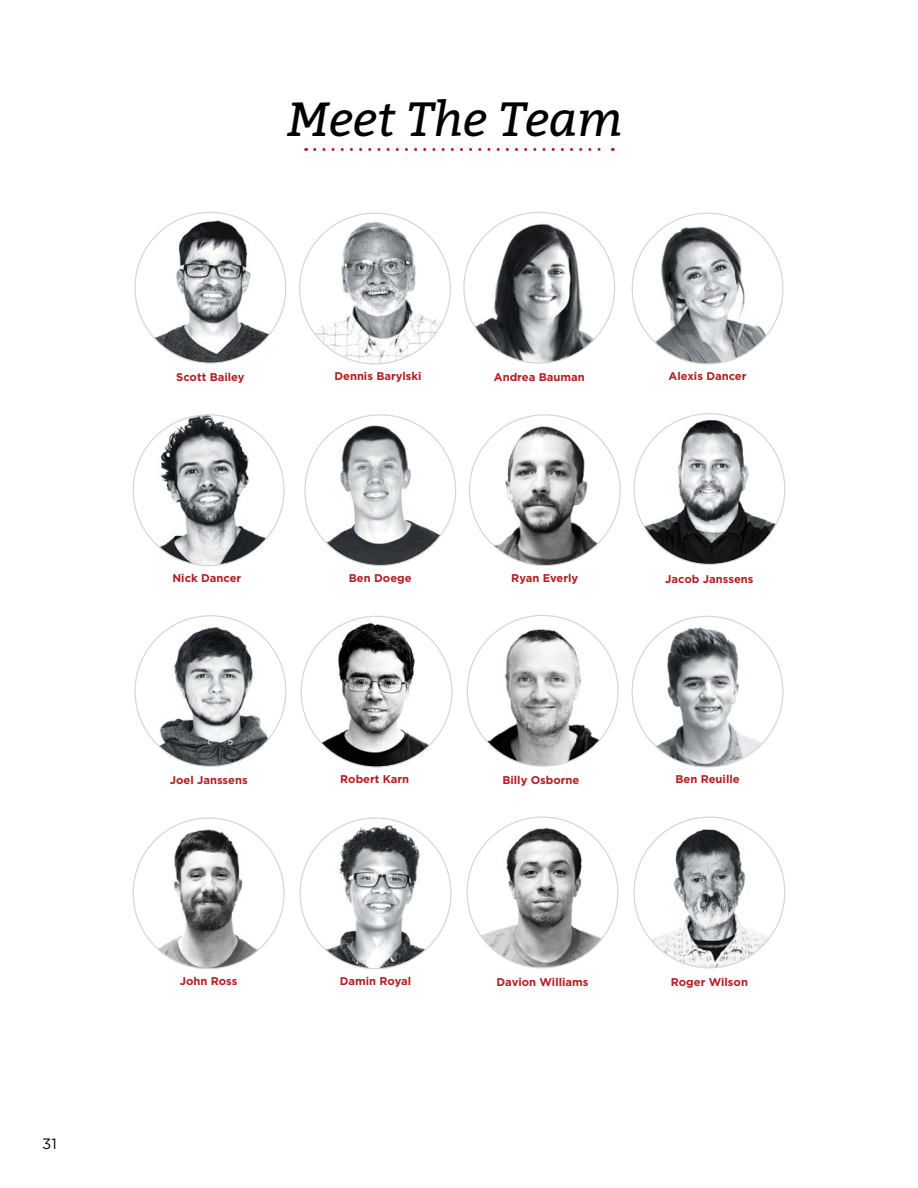
<style>
.page{position:relative;width:918px;height:1188px;background:#fff}
.page>*{position:absolute;margin:0;border:0;box-sizing:border-box;transform-origin:0 0}
.t1{font:italic 48px "Bitter";color:#000}
.t2{font:15px "Gotham";color:#000}
.t3{font:700 11.25px "Gotham";color:#b21f24}
</style>
<div class="page">
<svg style="left:315px;top:148px;width:298px;height:3px"></svg>
<img style="left:467px;top:615px;width:151px;height:151px;border-radius:75px">
<img style="left:135px;top:616px;width:151px;height:150px;border-radius:75px">
<img style="left:301px;top:616px;width:151px;height:151px;border-radius:75px">
<img style="left:632px;top:616px;width:151px;height:151px;border-radius:75px">
<img style="left:632px;top:213px;width:151px;height:151px;border-radius:75px">
<img style="left:300px;top:213px;width:150px;height:151px;border-radius:75px">
<img style="left:464px;top:212px;width:151px;height:151px;border-radius:75px">
<img style="left:135px;top:212px;width:151px;height:151px;border-radius:75px">
<img style="left:133px;top:415px;width:151px;height:151px;border-radius:75px">
<img style="left:305px;top:415px;width:151px;height:151px;border-radius:75px">
<img style="left:469px;top:415px;width:151px;height:151px;border-radius:75px">
<img style="left:634px;top:414px;width:151px;height:150px;border-radius:75px">
<img style="left:133px;top:818px;width:151px;height:151px;border-radius:75px">
<img style="left:300px;top:818px;width:151px;height:151px;border-radius:75px">
<img style="left:634px;top:817px;width:151px;height:151px;border-radius:75px">
<img style="left:467px;top:817px;width:151px;height:151px;border-radius:75px">
<h2 class="t2" style="left:42px;top:1134px;width:16px">31</h2>
<h1 class="t1" style="left:287px;top:85px;width:337px">Meet The Team</h1>
<p class="t3" style="left:176px;top:369px;width:70px">Scott Bailey</p>
<p class="t3" style="left:334px;top:368px;width:89px">Dennis Barylski</p>
<p class="t3" style="left:494px;top:369px;width:92px">Andrea Bauman</p>
<p class="t3" style="left:669px;top:368px;width:79px">Alexis Dancer</p>
<p class="t3" style="left:172px;top:570px;width:70px">Nick Dancer</p>
<p class="t3" style="left:349px;top:570px;width:64px">Ben Doege</p>
<p class="t3" style="left:511px;top:570px;width:69px">Ryan Everly</p>
<p class="t3" style="left:665px;top:571px;width:90px">Jacob Janssens</p>
<p class="t3" style="left:170px;top:773px;width:79px">Joel Janssens</p>
<p class="t3" style="left:340px;top:772px;width:70px">Robert Karn</p>
<p class="t3" style="left:502px;top:773px;width:79px">Billy Osborne</p>
<p class="t3" style="left:675px;top:772px;width:66px">Ben Reuille</p>
<p class="t3" style="left:180px;top:974px;width:59px">John Ross</p>
<p class="t3" style="left:340px;top:974px;width:73px">Damin Royal</p>
<p class="t3" style="left:496px;top:975px;width:93px">Davion Williams</p>
<p class="t3" style="left:671px;top:975px;width:79px">Roger Wilson</p>
</div>
